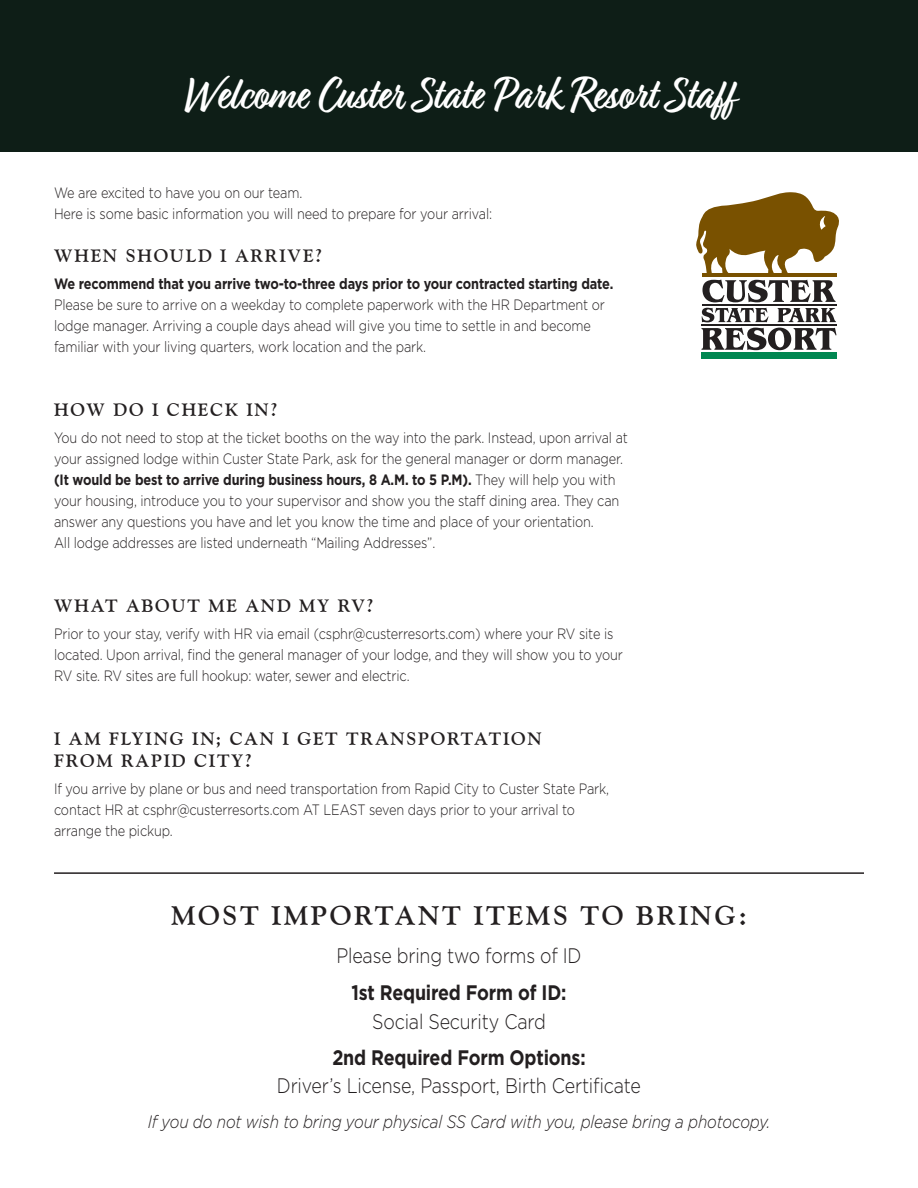
<style>
.page{position:relative;width:918px;height:1188px;background:#fff}
.page>*{position:absolute;margin:0;border:0;box-sizing:border-box;transform-origin:0 0}
.t1{font:700 48px "Relation";color:#fff;scale:.85 1}
.t2{font:700 27px "Goudy Old Style BT";letter-spacing:.1em;color:#231f20}
.t3{font:300 21px "Gotham";letter-spacing:-.01em;color:#231f20;scale:.85 1}
.t4{font:700 21px "Gotham";letter-spacing:-.01em;color:#231f20;scale:.85 1}
.t5{font:700 18px "Goudy Old Style BT";letter-spacing:.1em;color:#231f20}
.t6{font:italic 300 18px "Gotham";letter-spacing:-.01em;color:#231f20;scale:.85 1}
.t7{font:300 15px/21px "Gotham";letter-spacing:-.01em;color:#231f20;scale:.85 1}
.s1{font-weight:700}
</style>
<div class="page">
<div style="left:0;top:0;width:918px;height:151px;background:#0e1e17"></div>
<svg style="left:702px;top:308px;width:135px;height:42px"></svg>
<div style="left:701px;top:352px;width:135px;height:6px;background:#008751"></div>
<hr style="left:702px;top:304px;width:135px;height:1px;background:#231f20">
<hr style="left:702px;top:324px;width:135px;height:1px;background:#231f20">
<svg style="left:696px;top:192px;width:143px;height:110px"></svg>
<hr style="left:54px;top:872px;width:810px;height:2px;background:#231f20">
<p class="t1" style="left:184px;top:66px;width:649px">Welcome Custer State Park Resort Staff</p>
<p class="t7" style="left:54px;top:181px;width:294px">We are excited to have you on our team.</p>
<p class="t7" style="left:54px;top:202px;width:517px">Here is some basic information you will need to prepare for your arrival:</p>
<p class="t5" style="left:54px;top:244px;width:270px">WHEN SHOULD I ARRIVE?</p>
<p class="t7" style="left:54px;top:273px;width:660px"><span class="s1">We recommend that you arrive two-to-three days prior to your contracted starting date.<br></span>Please be sure to arrive on a weekday to complete paperwork with the HR Department or lodge manager. Arriving a couple days ahead will give you time to settle in and become familiar with your living quarters, work location and the park.</p>
<p class="t5" style="left:54px;top:399px;width:225px">HOW DO I CHECK IN?</p>
<p class="t7" style="left:54px;top:427px;width:677px">You do not need to stop at the ticket booths on the way into the park. Instead, upon arrival at your assigned lodge within Custer State Park, ask for the general manager or dorm manager. <span class="s1">(It would be best to arrive during business hours, 8 A.M. to 5 P.M).</span> They will help you with your housing, introduce you to your supervisor and show you the staff dining area. They can answer any questions you have and let you know the time and place of your orientation.</p>
<p class="t7" style="left:54px;top:532px;width:450px">All lodge addresses are listed underneath “Mailing Addresses”.</p>
<p class="t5" style="left:54px;top:595px;width:321px">WHAT ABOUT ME AND MY RV?</p>
<p class="t7" style="left:54px;top:623px;width:671px">Prior to your stay, verify with HR via email (csphr@custerresorts.com) where your RV site is located. Upon arrival, find the general manager of your lodge, and they will show you to your<br>RV site. RV sites are full hookup: water, sewer and electric.</p>
<p class="t5" style="left:54px;top:728px;width:489px">I AM FLYING IN; CAN I GET TRANSPORTATION</p>
<p class="t5" style="left:54px;top:750px;width:199px">FROM RAPID CITY?</p>
<p class="t7" style="left:54px;top:778px;width:655px">If you arrive by plane or bus and need transportation from Rapid City to Custer State Park, contact HR at csphr@custerresorts.com AT LEAST seven days prior to your arrival to</p>
<p class="t7" style="left:54px;top:820px;width:141px">arrange the pickup.</p>
<p class="t2" style="left:171px;top:899px;width:577px">MOST IMPORTANT ITEMS TO BRING:</p>
<p class="t3" style="left:336px;top:942px;width:290px">Please bring two forms of ID</p>
<p class="t4" style="left:351px;top:979px;width:255px">1st Required Form of ID:</p>
<p class="t3" style="left:372px;top:1008px;width:206px">Social Security Card</p>
<p class="t4" style="left:332px;top:1043px;width:299px">2nd Required Form Options:</p>
<p class="t3" style="left:277px;top:1072px;width:430px">Driver’s License, Passport, Birth Certificate</p>
<p class="t6" style="left:148px;top:1110px;width:734px">If you do not wish to bring your physical SS Card with you, please bring a photocopy.</p>
</div>
